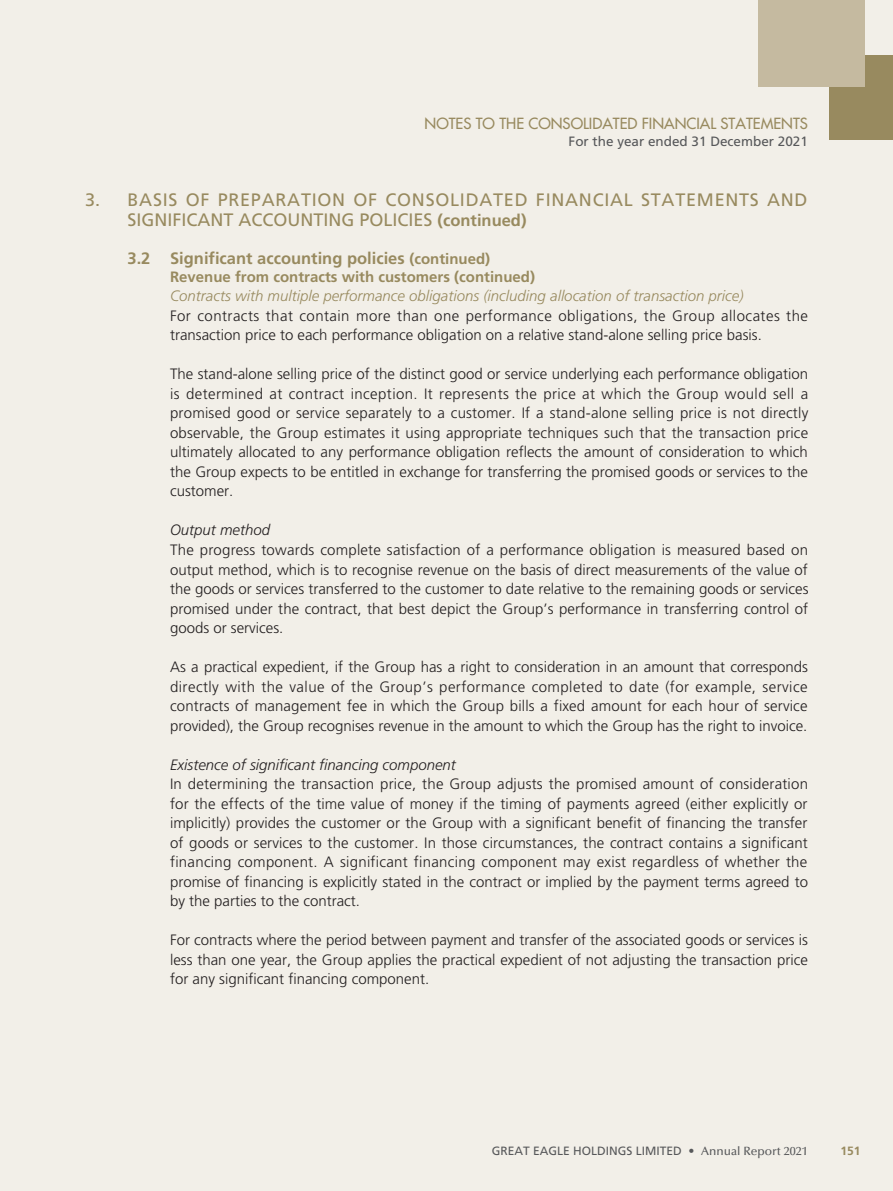
<style>
.page{position:relative;width:893px;height:1191px;background:#f2efe8}
.page>*{position:absolute;margin:0;border:0;box-sizing:border-box;transform-origin:0 0}
.t1{font:18px/19.5px "Frutiger LT Std";letter-spacing:.04em;color:#988a5f}
.t2{font:700 16.5px "Frutiger LT Std";color:#988a5f}
.t3{font:300 15px/19.5px "Frutiger LT Std";color:#231f20;text-align:justify}
.t4{font:italic 300 15px "Frutiger LT Std";color:#988a5f}
.t5{font:italic 300 15px "Frutiger LT Std";color:#231f20}
.t6{font:700 15px "Frutiger LT Std";color:#988a5f}
.t7{font:500 15px "Futura Std";color:#988a5f}
.t8{font:13.5px "Frutiger LT Std";color:#57585a}
.t9{font:12px "Frutiger LT Std";color:#57585a}
.t10{font:700 12px "Frutiger LT Std";color:#988a5f}
.s1{font-weight:700;font-size:16.5px}
.s2{font-size:15px}
.s3{font-weight:300}
.s4{font-family:"Optima LT Std";font-weight:500}
</style>
<div class="page">
<div style="left:830px;top:55px;width:63px;height:85px;background:#988a5f"></div>
<div style="left:758px;top:0;width:107px;height:87px;background:#c5baa0"></div>
<p class="t7" style="left:425px;top:114px;width:385px">NOTES TO THE CONSOLIDATED FINANCIAL STATEMENTS</p>
<p class="t8" style="left:569px;top:133px;width:241px">For the year ended 31 December 2021</p>
<p class="t1" style="left:128px;top:190px;width:682px;text-indent:-43px">3. BASIS OF PREPARATION OF CONSOLIDATED FINANCIAL STATEMENTS AND<br>SIGNIFICANT ACCOUNTING POLICIES <span class="s1">(continued)</span></p>
<p class="t2" style="left:128px;top:248px;width:364px">3.2 Significant accounting policies <span class="s2">(continued)</span></p>
<p class="t6" style="left:170px;top:268px;width:367px">Revenue from contracts with customers (continued)</p>
<p class="t4" style="left:170px;top:288px;width:575px">Contracts with multiple performance obligations (including allocation of transaction price)</p>
<p class="t3" style="left:170px;top:306px;width:639px">For contracts that contain more than one performance obligations, the Group allocates the transaction price to each performance obligation on a relative stand-alone selling price basis.</p>
<p class="t3" style="left:170px;top:365px;width:640px">The stand-alone selling price of the distinct good or service underlying each performance obligation is determined at contract inception. It represents the price at which the Group would sell a promised good or service separately to a customer. If a stand-alone selling price is not directly observable, the Group estimates it using appropriate techniques such that the transaction price ultimately allocated to any performance obligation reflects the amount of consideration to which the Group expects to be entitled in exchange for transferring the promised goods or services to the customer.</p>
<p class="t5" style="left:170px;top:522px;width:102px">Output method</p>
<p class="t3" style="left:170px;top:540px;width:640px">The progress towards complete satisfaction of a performance obligation is measured based on output method, which is to recognise revenue on the basis of direct measurements of the value of the goods or services transferred to the customer to date relative to the remaining goods or services promised under the contract, that best depict the Group’s performance in transferring control of goods or services.</p>
<p class="t3" style="left:170px;top:657px;width:639px">As a practical expedient, if the Group has a right to consideration in an amount that corresponds directly with the value of the Group’s performance completed to date (for example, service contracts of management fee in which the Group bills a fixed amount for each hour of service provided), the Group recognises revenue in the amount to which the Group has the right to invoice.</p>
<p class="t5" style="left:170px;top:756px;width:287px">Existence of significant financing component</p>
<p class="t3" style="left:170px;top:774px;width:639px">In determining the transaction price, the Group adjusts the promised amount of consideration for the effects of the time value of money if the timing of payments agreed (either explicitly or implicitly) provides the customer or the Group with a significant benefit of financing the transfer of goods or services to the customer. In those circumstances, the contract contains a significant financing component. A significant financing component may exist regardless of whether the promise of financing is explicitly stated in the contract or implied by the payment terms agreed to by the parties to the contract.</p>
<p class="t3" style="left:170px;top:930px;width:639px">For contracts where the period between payment and transfer of the associated goods or services is less than one year, the Group applies the practical expedient of not adjusting the transaction price for any significant financing component.</p>
<p class="t9" style="left:492px;top:1144px;width:318px">GREAT EAGLE HOLDINGS LIMITED <span class="s3">•</span> <span class="s4">Annual Report 2021</span></p>
<p class="t10" style="left:840px;top:1144px;width:22px">151</p>
</div>
